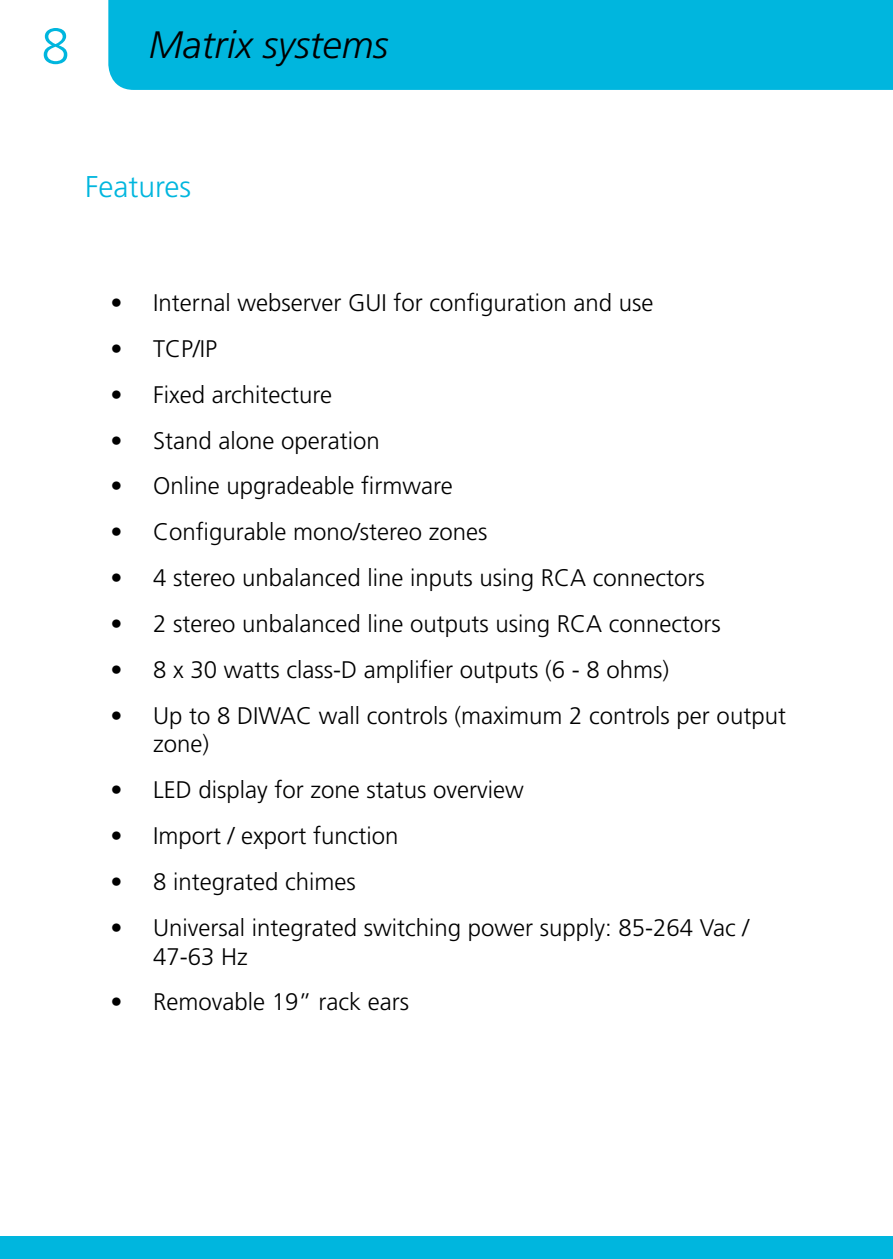
<style>
.page{position:relative;width:893px;height:1259px;background:#fff}
.page>*{position:absolute;margin:0;border:0;box-sizing:border-box;transform-origin:0 0}
.t1{font:300 51px "Frutiger LT Std";color:#00b6de}
.t2{font:italic 300 38.1px "Frutiger LT Std";color:#000}
.t3{font:300 30px "Frutiger LT Std";color:#00b6de}
.t4{font:300 24px/28.8px "Frutiger LT Std";color:#000}
</style>
<div class="page">
<div style="left:108px;top:0;width:785px;height:90px;background:#00b6de"></div>
<div style="left:0;top:1236px;width:893px;height:23px;background:#00b6de"></div>
<h1 class="t1" style="left:41px;top:17px;width:30px">8</h1>
<h2 class="t2" style="left:149px;top:23px;width:241px">Matrix systems</h2>
<p class="t3" style="left:85px;top:170px;width:108px">Features</p>
<p class="t4" style="left:111px;top:289px;width:545px">• Internal webserver GUI for configuration and use</p>
<p class="t4" style="left:111px;top:335px;width:108px">• TCP/IP</p>
<p class="t4" style="left:111px;top:380px;width:223px">• Fixed architecture</p>
<p class="t4" style="left:111px;top:426px;width:271px">• Stand alone operation</p>
<p class="t4" style="left:111px;top:472px;width:344px">• Online upgradeable firmware</p>
<p class="t4" style="left:111px;top:518px;width:378px">• Configurable mono/stereo zones</p>
<p class="t4" style="left:111px;top:564px;width:596px">• 4 stereo unbalanced line inputs using RCA connectors</p>
<p class="t4" style="left:111px;top:609px;width:612px">• 2 stereo unbalanced line outputs using RCA connectors</p>
<p class="t4" style="left:111px;top:655px;width:560px">• 8 x 30 watts class-D amplifier outputs (6 - 8 ohms)</p>
<p class="t4" style="left:153px;top:701px;width:634px;text-indent:-43px">• Up to 8 DIWAC wall controls (maximum 2 controls per output zone)</p>
<p class="t4" style="left:111px;top:776px;width:415px">• LED display for zone status overview</p>
<p class="t4" style="left:111px;top:822px;width:289px">• Import / export function</p>
<p class="t4" style="left:111px;top:867px;width:247px">• 8 integrated chimes</p>
<p class="t4" style="left:153px;top:913px;width:598px;text-indent:-43px">• Universal integrated switching power supply: 85-264 Vac /<br>47-63 Hz</p>
<p class="t4" style="left:111px;top:988px;width:300px">• Removable 19” rack ears</p>
</div>
